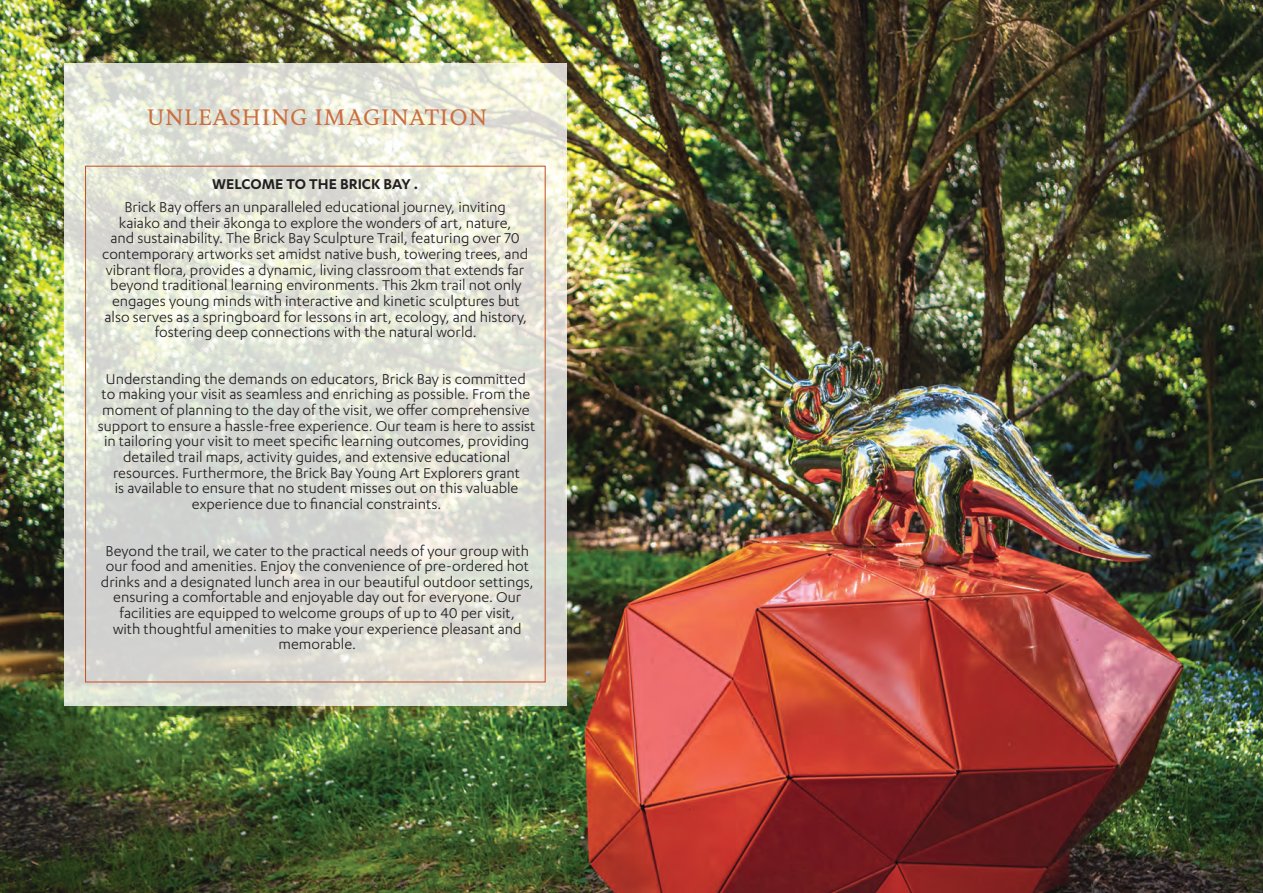
<style>
.page{position:relative;width:1263px;height:893px;background:#fff}
.page>*{position:absolute;margin:0;border:0;box-sizing:border-box;transform-origin:0 0}
.t1{font:500 21px "Feijoa";letter-spacing:.05em;color:#cc6e3e}
.t2{font:16.5px/15.6px "Karbon";color:#231f20;text-align:center}
.t3{font:600 16.5px "Karbon";color:#231f20}
</style>
<div class="page">
<img style="left:0;top:0;width:1263px;height:893px">
<svg style="left:65px;top:64px;width:502px;height:642px;background:#dfe0d5"></svg>
<p class="t1" style="left:148px;top:104px;width:341px">UNLEASHING IMAGINATION</p>
<p class="t3" style="left:212px;top:174px;width:207px">WELCOME TO THE BRICK BAY .</p>
<p class="t2" style="left:102px;top:199px;width:428px">Brick Bay offers an unparalleled educational journey, inviting kaiako and their ākonga to explore the wonders of art, nature,<br>and sustainability. The Brick Bay Sculpture Trail, featuring over 70 contemporary artworks set amidst native bush, towering trees, and vibrant flora, provides a dynamic, living classroom that extends far beyond traditional learning environments. This 2km trail not only engages young minds with interactive and kinetic sculptures but also serves as a springboard for lessons in art, ecology, and history, fostering deep connections with the natural world.</p>
<p class="t2" style="left:98px;top:370px;width:439px">Understanding the demands on educators, Brick Bay is committed to making your visit as seamless and enriching as possible. From the moment of planning to the day of the visit, we offer comprehensive support to ensure a hassle-free experience. Our team is here to assist in tailoring your visit to meet specific learning outcomes, providing detailed trail maps, activity guides, and extensive educational resources. Furthermore, the Brick Bay Young Art Explorers grant<br>is available to ensure that no student misses out on this valuable experience due to financial constraints.</p>
<p class="t2" style="left:101px;top:542px;width:434px">Beyond the trail, we cater to the practical needs of your group with our food and amenities. Enjoy the convenience of pre-ordered hot drinks and a designated lunch area in our beautiful outdoor settings, ensuring a comfortable and enjoyable day out for everyone. Our facilities are equipped to welcome groups of up to 40 per visit,<br>with thoughtful amenities to make your experience pleasant and memorable.</p>
</div>
